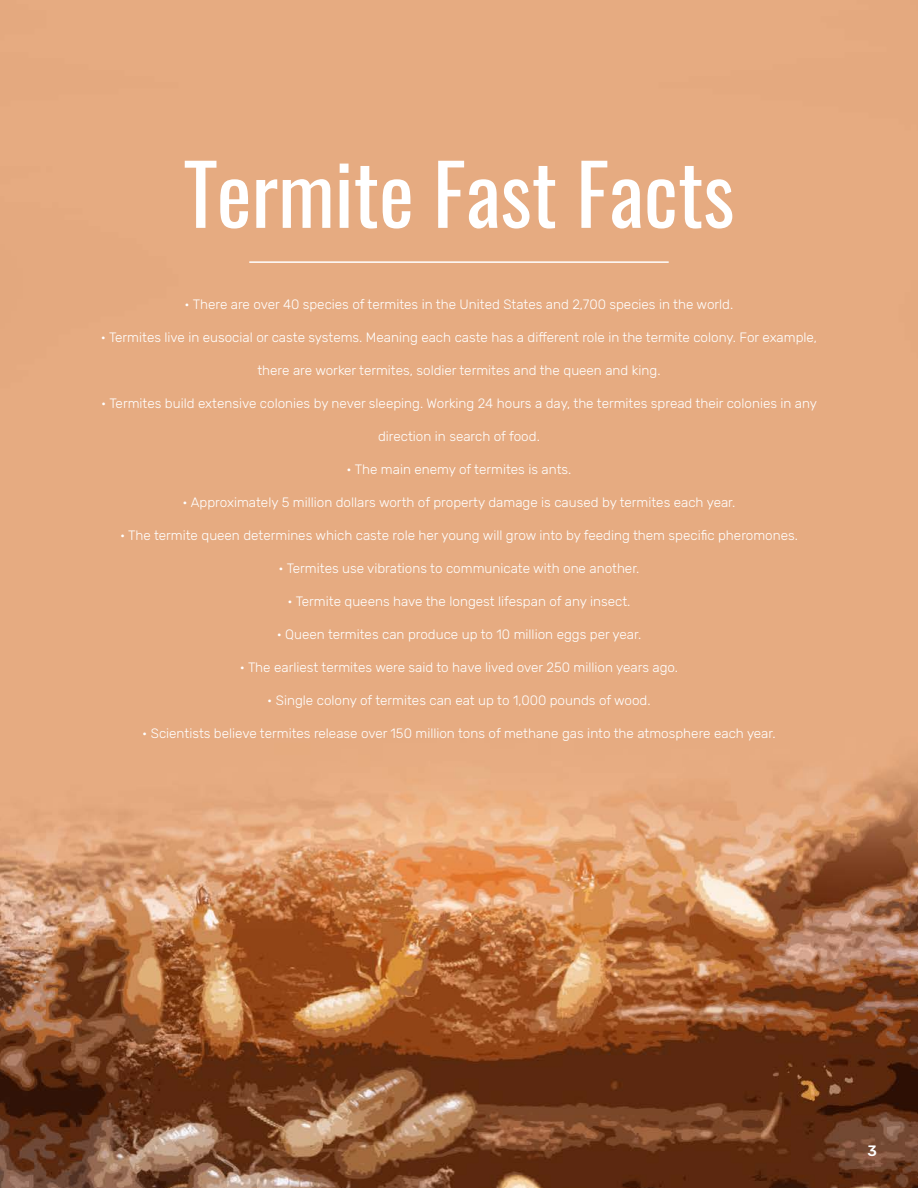
<style>
.page{position:relative;width:918px;height:1188px;background:#fff}
.page>*{position:absolute;margin:0;border:0;box-sizing:border-box;transform-origin:0 0}
.t1{font:82.95px "Oswald";color:#fff}
.t2{font:500 15px "Rubik";color:#fff}
.t3{font:300 13.5px "Rubik";color:#fff}
</style>
<div class="page">
<img style="left:0;top:0;width:918px;height:1188px">
<hr style="left:249px;top:261px;width:420px;height:2px;background:#fff">
<p class="t1" style="left:184px;top:120px;width:552px">Termite Fast Facts</p>
<p class="t3" style="left:185px;top:297px;width:550px">• There are over 40 species of termites in the United States and 2,700 species in the world.</p>
<p class="t3" style="left:101px;top:330px;width:718px">• Termites live in eusocial or caste systems. Meaning each caste has a different role in the termite colony. For example,</p>
<p class="t3" style="left:257px;top:363px;width:405px">there are worker termites, soldier termites and the queen and king.</p>
<p class="t3" style="left:101px;top:396px;width:717px">• Termites build extensive colonies by never sleeping. Working 24 hours a day, the termites spread their colonies in any</p>
<p class="t3" style="left:378px;top:429px;width:163px">direction in search of food.</p>
<p class="t3" style="left:347px;top:462px;width:226px">• The main enemy of termites is ants.</p>
<p class="t3" style="left:182px;top:495px;width:555px">• Approximately 5 million dollars worth of property damage is caused by termites each year.</p>
<p class="t3" style="left:120px;top:528px;width:679px">• The termite queen determines which caste role her young will grow into by feeding them specific pheromones.</p>
<p class="t3" style="left:278px;top:561px;width:363px">• Termites use vibrations to communicate with one another.</p>
<p class="t3" style="left:287px;top:594px;width:345px">• Termite queens have the longest lifespan of any insect.</p>
<p class="t3" style="left:277px;top:627px;width:366px">• Queen termites can produce up to 10 million eggs per year.</p>
<p class="t3" style="left:240px;top:660px;width:440px">• The earliest termites were said to have lived over 250 million years ago.</p>
<p class="t3" style="left:267px;top:693px;width:385px">• Single colony of termites can eat up to 1,000 pounds of wood.</p>
<p class="t3" style="left:142px;top:726px;width:635px">• Scientists believe termites release over 150 million tons of methane gas into the atmosphere each year.</p>
<p class="t2" style="left:868px;top:1142px;width:11px">3</p>
</div>
